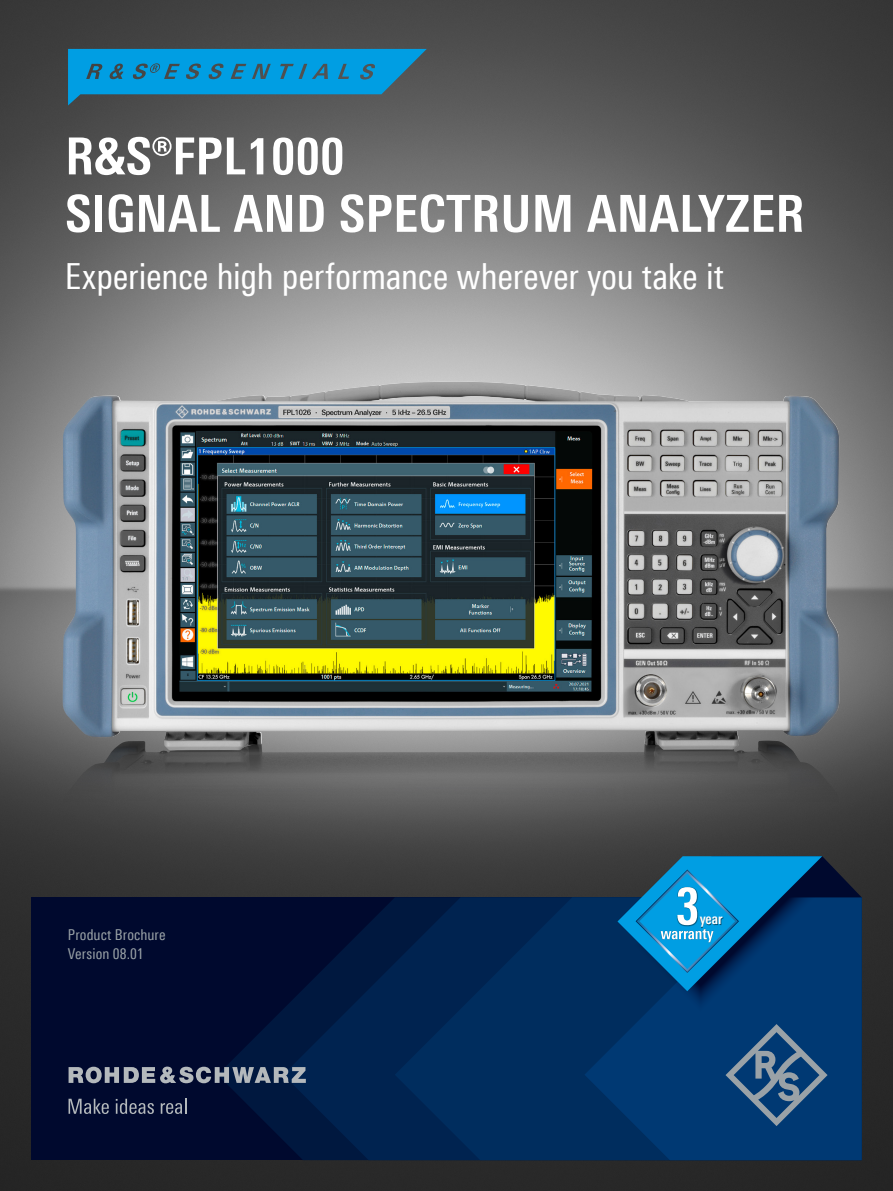
<style>
.page{position:relative;width:893px;height:1191px;background:#fff}
.page>*{position:absolute;margin:0;border:0;box-sizing:border-box;transform-origin:0 0}
.Seiten_Headline_34Pt{font:700 51px/57.4px "Linotype Univers 620 Cn";letter-spacing:.01em;color:#fff}
.Subheadline_24_Pt{font:36px "Linotype Univers 420 Cn";letter-spacing:-.01em;color:#fff}
.t1{font:15px/19.2px "Linotype Univers 420 Cn";letter-spacing:.005em;color:#9aa2a7}
.t2{font:700 14.7px "Linotype Univers 620 Cn";color:#fff}
</style>
<div class="page">
<img style="left:0;top:0;width:893px;height:1191px">
<div style="left:31px;top:897px;width:831px;height:263px;background:#00092e"></div>
<svg style="left:227px;top:1010px;width:56px;height:130px;fill:#00173e"></svg>
<svg style="left:283px;top:949px;width:112px;height:211px;background:#001c46"></svg>
<svg style="left:395px;top:949px;width:189px;height:211px;background:#002959"></svg>
<svg style="left:584px;top:949px;width:278px;height:211px;background:#00366d"></svg>
<svg style="left:68px;top:49px;width:359px;height:56px;background:#1886b6"></svg>
<svg style="left:725px;top:1024px;width:103px;height:102px;background:#265380"></svg>
<svg style="left:69px;top:1066px;width:237px;height:17px"></svg>
<svg style="left:69px;top:1098px;width:40px;height:16px"></svg>
<svg style="left:116px;top:1098px;width:38px;height:16px"></svg>
<svg style="left:161px;top:1098px;width:25px;height:16px"></svg>
<svg style="left:617px;top:856px;width:245px;height:158px;background:#023e74"></svg>
<img style="left:63px;top:740px;width:777px;height:209px">
<img style="left:63px;top:382px;width:673px;height:368px">
<p class="Seiten_Headline_34Pt" style="left:65px;top:127px;width:741px">R&amp;S®FPL1000<br>SIGNAL AND SPECTRUM ANALYZER</p>
<p class="Subheadline_24_Pt" style="left:65px;top:255px;width:660px">Experience high performance wherever you take it</p>
<p class="t1" style="left:68px;top:925px;width:99px">Product Brochure<br>Version 08.01</p>
<p class="t2" style="left:700px;top:910px;width:24px">year</p>
</div>
